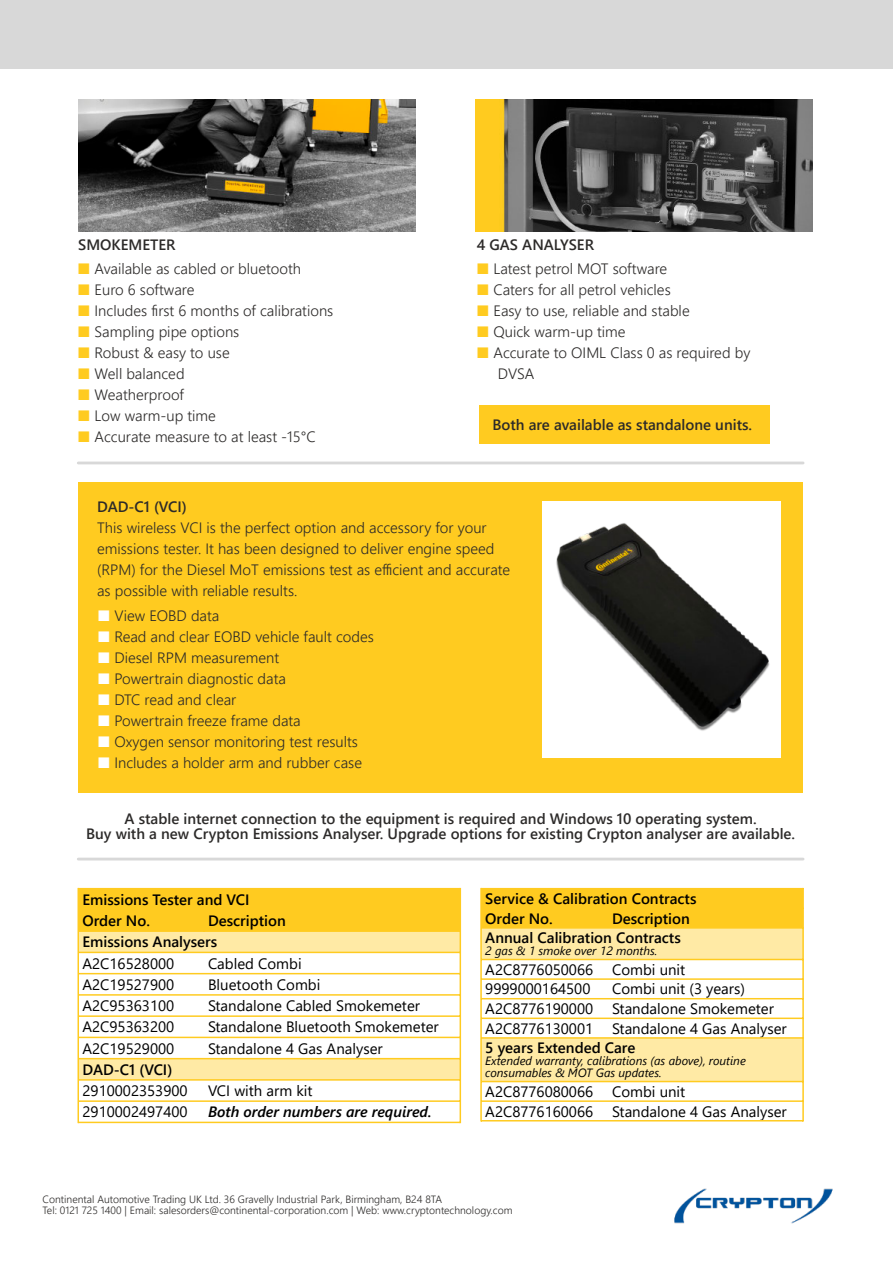
<style>
.page{position:relative;width:893px;height:1263px;background:#fff}
.page>*{position:absolute;margin:0;border:0;box-sizing:border-box;transform-origin:0 0}
.t1{font:300 15px/21px "Segoe UI";color:#2c2a29}
.t2{font:15px "Segoe UI";color:#000}
.t3{font:600 15px/15px "Segoe UI";color:#2c2a29;text-align:center}
.t4{font:600 15px/21.3px "Segoe UI";color:#000}
.t5{font:italic 600 15px "Segoe UI";color:#000}
.t6{font:italic 12px/12px "Segoe UI";color:#000}
.t7{font:300 10.5px/10.5px "Segoe UI";color:#2c2a29}
.s1{color:#ffcb20}
.s2{color:#fff}
</style>
<div class="page">
<div style="left:78px;top:482px;width:725px;height:311px;background:#ffcb20"></div>
<img style="left:78px;top:99px;width:337px;height:132px">
<div style="left:0;top:0;width:893px;height:69px;background:#d8d8d8"></div>
<img style="left:476px;top:99px;width:336px;height:132px">
<div style="left:480px;top:406px;width:290px;height:38px;background:#ffcb20"></div>
<hr style="left:78px;top:462px;width:725px;height:2px;background:#d8d8d8">
<hr style="left:78px;top:858px;width:725px;height:2px;background:#d8d8d8">
<img style="left:542px;top:501px;width:238px;height:257px">
<div style="left:79px;top:889px;width:381px;height:41px;background:#ffcb20"></div>
<svg style="left:79px;top:932px;width:381px;height:147px"></svg>
<hr style="left:78px;top:888px;width:1px;height:235px;background:#ffcb20">
<hr style="left:460px;top:888px;width:1px;height:235px;background:#ffcb20">
<hr style="left:203px;top:910px;width:2px;height:21px;background:#ffcb20">
<hr style="left:78px;top:888px;width:382px;height:1px;background:#ffcb20">
<hr style="left:78px;top:909px;width:382px;height:2px;background:#ffcb20">
<hr style="left:78px;top:930px;width:382px;height:2px;background:#ffcb20">
<hr style="left:78px;top:952px;width:382px;height:1px;background:#ffcb20">
<hr style="left:78px;top:973px;width:382px;height:1px;background:#ffcb20">
<hr style="left:78px;top:994px;width:382px;height:2px;background:#ffcb20">
<hr style="left:78px;top:1015px;width:382px;height:2px;background:#ffcb20">
<hr style="left:78px;top:1037px;width:382px;height:1px;background:#ffcb20">
<hr style="left:78px;top:1058px;width:382px;height:1px;background:#ffcb20">
<hr style="left:78px;top:1079px;width:382px;height:2px;background:#ffcb20">
<hr style="left:78px;top:1100px;width:382px;height:2px;background:#ffcb20">
<hr style="left:78px;top:1122px;width:382px;height:1px;background:#ffcb20">
<div style="left:482px;top:889px;width:320px;height:38px;background:#ffcb20"></div>
<svg style="left:482px;top:929px;width:320px;height:152px;fill:#ffeaa5"></svg>
<hr style="left:480px;top:888px;width:2px;height:233px;background:#ffcb20">
<hr style="left:802px;top:888px;width:2px;height:233px;background:#ffcb20">
<hr style="left:607px;top:908px;width:2px;height:20px;background:#ffcb20">
<hr style="left:481px;top:888px;width:322px;height:1px;background:#ffcb20">
<hr style="left:481px;top:907px;width:322px;height:2px;background:#ffcb20">
<hr style="left:481px;top:927px;width:322px;height:2px;background:#ffcb20">
<hr style="left:481px;top:959px;width:322px;height:1px;background:#ffcb20">
<hr style="left:481px;top:978px;width:322px;height:2px;background:#ffcb20">
<hr style="left:481px;top:998px;width:322px;height:1px;background:#ffcb20">
<hr style="left:481px;top:1017px;width:322px;height:2px;background:#ffcb20">
<hr style="left:481px;top:1037px;width:322px;height:2px;background:#ffcb20">
<hr style="left:481px;top:1081px;width:322px;height:1px;background:#ffcb20">
<hr style="left:481px;top:1100px;width:322px;height:2px;background:#ffcb20">
<hr style="left:481px;top:1120px;width:322px;height:1px;background:#ffcb20">
<img style="left:674px;top:1188px;width:159px;height:36px">
<p class="t3" style="left:78px;top:239px;width:99px">SMOKEMETER</p>
<p class="t3" style="left:477px;top:239px;width:119px">4 GAS ANALYSER</p>
<p class="t1" style="left:476px;top:259px;width:192px"><span class="s1">■</span> Latest petrol MOT software</p>
<p class="t1" style="left:476px;top:280px;width:196px"><span class="s1">■</span> Caters for all petrol vehicles</p>
<p class="t1" style="left:476px;top:301px;width:215px"><span class="s1">■</span> Easy to use, reliable and stable</p>
<p class="t1" style="left:476px;top:322px;width:151px"><span class="s1">■</span> Quick warm-up time</p>
<p class="t1" style="left:498px;top:343px;width:254px;text-indent:-21px"><span class="s1">■</span> Accurate to OIML Class 0 as required by<br>DVSA</p>
<p class="t1" style="left:78px;top:259px;width:225px"><span class="s1">■</span> Available as cabled or bluetooth</p>
<p class="t1" style="left:78px;top:280px;width:118px"><span class="s1">■</span> Euro 6 software</p>
<p class="t1" style="left:78px;top:301px;width:257px"><span class="s1">■</span> Includes first 6 months of calibrations</p>
<p class="t1" style="left:78px;top:322px;width:163px"><span class="s1">■</span> Sampling pipe options</p>
<p class="t1" style="left:78px;top:343px;width:154px"><span class="s1">■</span> Robust &amp; easy to use</p>
<p class="t1" style="left:78px;top:364px;width:109px"><span class="s1">■</span> Well balanced</p>
<p class="t1" style="left:78px;top:385px;width:108px"><span class="s1">■</span> Weatherproof</p>
<p class="t1" style="left:78px;top:406px;width:140px"><span class="s1">■</span> Low warm-up time</p>
<p class="t1" style="left:78px;top:427px;width:240px"><span class="s1">■</span> Accurate measure to at least -15°C</p>
<p class="t3" style="left:492px;top:418px;width:261px">Both are available as standalone units.</p>
<p class="t3" style="left:97px;top:501px;width:91px">DAD-C1 (VCI)</p>
<p class="t1" style="left:97px;top:519px;width:415px">This wireless VCI is the perfect option and accessory for your emissions tester. It has been designed to deliver engine speed (RPM) for the Diesel MoT emissions test as efficient and accurate as possible with reliable results.</p>
<p class="t1" style="left:97px;top:607px;width:123px"><span class="s2">■</span> View EOBD data</p>
<p class="t1" style="left:97px;top:628px;width:278px"><span class="s2">■</span> Read and clear EOBD vehicle fault codes</p>
<p class="t1" style="left:97px;top:649px;width:183px"><span class="s2">■</span> Diesel RPM measurement</p>
<p class="t1" style="left:97px;top:670px;width:190px"><span class="s2">■</span> Powertrain diagnostic data</p>
<p class="t1" style="left:97px;top:691px;width:140px"><span class="s2">■</span> DTC read and clear</p>
<p class="t1" style="left:97px;top:712px;width:205px"><span class="s2">■</span> Powertrain freeze frame data</p>
<p class="t1" style="left:97px;top:733px;width:262px"><span class="s2">■</span> Oxygen sensor monitoring test results</p>
<p class="t1" style="left:97px;top:754px;width:266px"><span class="s2">■</span> Includes a holder arm and rubber case</p>
<p class="t3" style="left:86px;top:813px;width:710px">A stable internet connection to the equipment is required and Windows 10 operating system.<br>Buy with a new Crypton Emissions Analyser. Upgrade options for existing Crypton analyser are available.</p>
<p class="t4" style="left:83px;top:890px;width:169px">Emissions Tester and VCI<br>Order No.</p>
<p class="t4" style="left:83px;top:911px;width:205px;text-indent:126px">Description<br>Emissions Analysers</p>
<p class="t2" style="left:83px;top:958px;width:93px">A2C16528000</p>
<p class="t2" style="left:208px;top:958px;width:95px">Cabled Combi</p>
<p class="t2" style="left:83px;top:979px;width:93px">A2C19527900</p>
<p class="t2" style="left:208px;top:979px;width:114px">Bluetooth Combi</p>
<p class="t2" style="left:83px;top:1000px;width:93px">A2C95363100</p>
<p class="t2" style="left:208px;top:1000px;width:214px">Standalone Cabled Smokemeter</p>
<p class="t2" style="left:83px;top:1021px;width:93px">A2C95363200</p>
<p class="t2" style="left:208px;top:1021px;width:232px">Standalone Bluetooth Smokemeter</p>
<p class="t2" style="left:83px;top:1043px;width:93px">A2C19529000</p>
<p class="t2" style="left:208px;top:1043px;width:176px">Standalone 4 Gas Analyser</p>
<p class="t4" style="left:83px;top:1060px;width:91px">DAD-C1 (VCI)</p>
<p class="t2" style="left:83px;top:1085px;width:107px">2910002353900</p>
<p class="t2" style="left:208px;top:1085px;width:106px">VCI with arm kit</p>
<p class="t2" style="left:83px;top:1106px;width:107px">2910002497400</p>
<p class="t5" style="left:208px;top:1106px;width:225px">Both order numbers are required.</p>
<p class="t4" style="left:485px;top:890px;width:213px;line-height:19.6px">Service &amp; Calibration Contracts<br>Order No.</p>
<p class="t4" style="left:485px;top:910px;width:206px;line-height:19.6px;text-indent:127px">Description<br>Annual Calibration Contracts</p>
<p class="t6" style="left:485px;top:946px;width:174px">2 gas &amp; 1 smoke over 12 months.</p>
<p class="t2" style="left:485px;top:964px;width:109px">A2C8776050066</p>
<p class="t2" style="left:612px;top:964px;width:75px">Combi unit</p>
<p class="t2" style="left:485px;top:983px;width:107px">9999000164500</p>
<p class="t2" style="left:612px;top:983px;width:134px">Combi unit (3 years)</p>
<p class="t2" style="left:485px;top:1003px;width:109px">A2C8776190000</p>
<p class="t2" style="left:612px;top:1003px;width:163px">Standalone Smokemeter</p>
<p class="t2" style="left:485px;top:1023px;width:109px">A2C8776130001</p>
<p class="t2" style="left:612px;top:1023px;width:176px">Standalone 4 Gas Analyser</p>
<p class="t4" style="left:485px;top:1039px;width:152px">5 years Extended Care</p>
<p class="t6" style="left:485px;top:1056px;width:262px">Extended warranty, calibrations (as above), routine consumables &amp; MOT Gas updates.</p>
<p class="t2" style="left:485px;top:1086px;width:109px">A2C8776080066</p>
<p class="t2" style="left:612px;top:1086px;width:75px">Combi unit</p>
<p class="t2" style="left:485px;top:1105px;width:109px">A2C8776160066</p>
<p class="t2" style="left:612px;top:1105px;width:176px">Standalone 4 Gas Analyser</p>
<p class="t7" style="left:43px;top:1195px;width:471px">Continental Automotive Trading UK Ltd. 36 Gravelly Industrial Park, Birmingham, B24 8TA<br>Tel: 0121 725 1400 | Email: salesorders@continental-corporation.com | Web: www.cryptontechnology.com</p>
</div>
